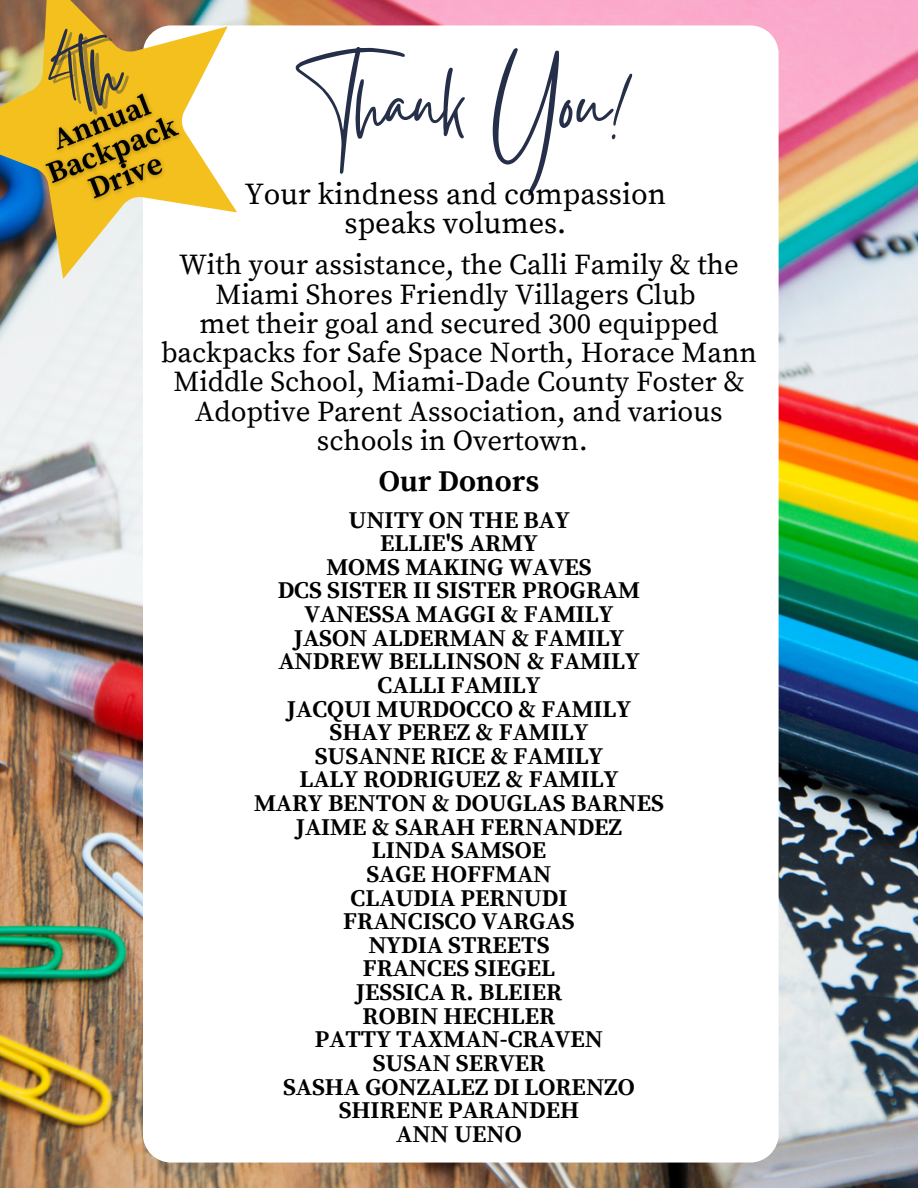
<style>
.page{position:relative;width:918px;height:1188px;background:#fff}
.page>*{position:absolute;margin:0;border:0;box-sizing:border-box;transform-origin:0 0}
.t1{font:97.5px "Gistesy";color:#252f49}
.t2{font:30.3px "Source Serif Pro";color:#000}
.t3{font:700 30px "Source Serif Pro";color:#000}
.t4{font:28.8px/29.2px "Source Serif Pro";color:#000;text-align:center}
.t5{font:700 24px "Source Serif Pro";color:#000}
</style>
<div class="page">
<img style="left:0;top:0;width:918px;height:1188px">
<div style="left:143px;top:25px;width:636px;height:1138px;background:#fff;border-radius:28px"></div>
<svg style="left:0;top:0;width:291px;height:299px"></svg>
<img style="left:22px;top:76px;width:180px;height:149px">
<svg style="left:44px;top:31px;width:90px;height:89px;background:#e9b720"></svg>
<p class="t1" style="left:292px;top:35px;width:336px">Thank You!</p>
<p class="t2" style="left:245px;top:176px;width:423px">Your kindness and compassion</p>
<p class="t2" style="left:345px;top:205px;width:223px">speaks volumes.</p>
<p class="t4" style="left:179px;top:251px;width:561px">With your assistance, the Calli Family &amp; the<br>Miami Shores Friendly Villagers Club</p>
<p class="t4" style="left:161px;top:310px;width:597px">met their goal and secured 300 equipped backpacks for Safe Space North, Horace Mann Middle School, Miami-Dade County Foster &amp; Adoptive Parent Association, and various schools in Overtown.</p>
<p class="t3" style="left:379px;top:463px;width:162px">Our Donors</p>
<p class="t5" style="left:348px;top:505px;width:223px">UNITY ON THE BAY</p>
<p class="t5" style="left:380px;top:529px;width:159px">ELLIE'S ARMY</p>
<p class="t5" style="left:326px;top:553px;width:267px">MOMS MAKING WAVES</p>
<p class="t5" style="left:278px;top:576px;width:364px">DCS SISTER II SISTER PROGRAM</p>
<p class="t5" style="left:305px;top:600px;width:310px">VANESSA MAGGI &amp; FAMILY</p>
<p class="t5" style="left:294px;top:624px;width:332px">JASON ALDERMAN &amp; FAMILY</p>
<p class="t5" style="left:278px;top:647px;width:363px">ANDREW BELLINSON &amp; FAMILY</p>
<p class="t5" style="left:378px;top:671px;width:164px">CALLI FAMILY</p>
<p class="t5" style="left:287px;top:694px;width:346px">JACQUI MURDOCCO &amp; FAMILY</p>
<p class="t5" style="left:330px;top:718px;width:260px">SHAY PEREZ &amp; FAMILY</p>
<p class="t5" style="left:315px;top:742px;width:290px">SUSANNE RICE &amp; FAMILY</p>
<p class="t5" style="left:300px;top:765px;width:320px">LALY RODRIGUEZ &amp; FAMILY</p>
<p class="t5" style="left:254px;top:789px;width:411px">MARY BENTON &amp; DOUGLAS BARNES</p>
<p class="t5" style="left:296px;top:813px;width:328px">JAIME &amp; SARAH FERNANDEZ</p>
<p class="t5" style="left:372px;top:836px;width:176px">LINDA SAMSOE</p>
<p class="t5" style="left:366px;top:860px;width:187px">SAGE HOFFMAN</p>
<p class="t5" style="left:351px;top:883px;width:218px">CLAUDIA PERNUDI</p>
<p class="t5" style="left:343px;top:907px;width:233px">FRANCISCO VARGAS</p>
<p class="t5" style="left:368px;top:931px;width:183px">NYDIA STREETS</p>
<p class="t5" style="left:363px;top:954px;width:194px">FRANCES SIEGEL</p>
<p class="t5" style="left:356px;top:978px;width:208px">JESSICA R. BLEIER</p>
<p class="t5" style="left:363px;top:1002px;width:194px">ROBIN HECHLER</p>
<p class="t5" style="left:315px;top:1025px;width:290px">PATTY TAXMAN-CRAVEN</p>
<p class="t5" style="left:373px;top:1049px;width:174px">SUSAN SERVER</p>
<p class="t5" style="left:283px;top:1072px;width:353px">SASHA GONZALEZ DI LORENZO</p>
<p class="t5" style="left:339px;top:1096px;width:242px">SHIRENE PARANDEH</p>
<p class="t5" style="left:396px;top:1120px;width:127px">ANN UENO</p>
</div>
